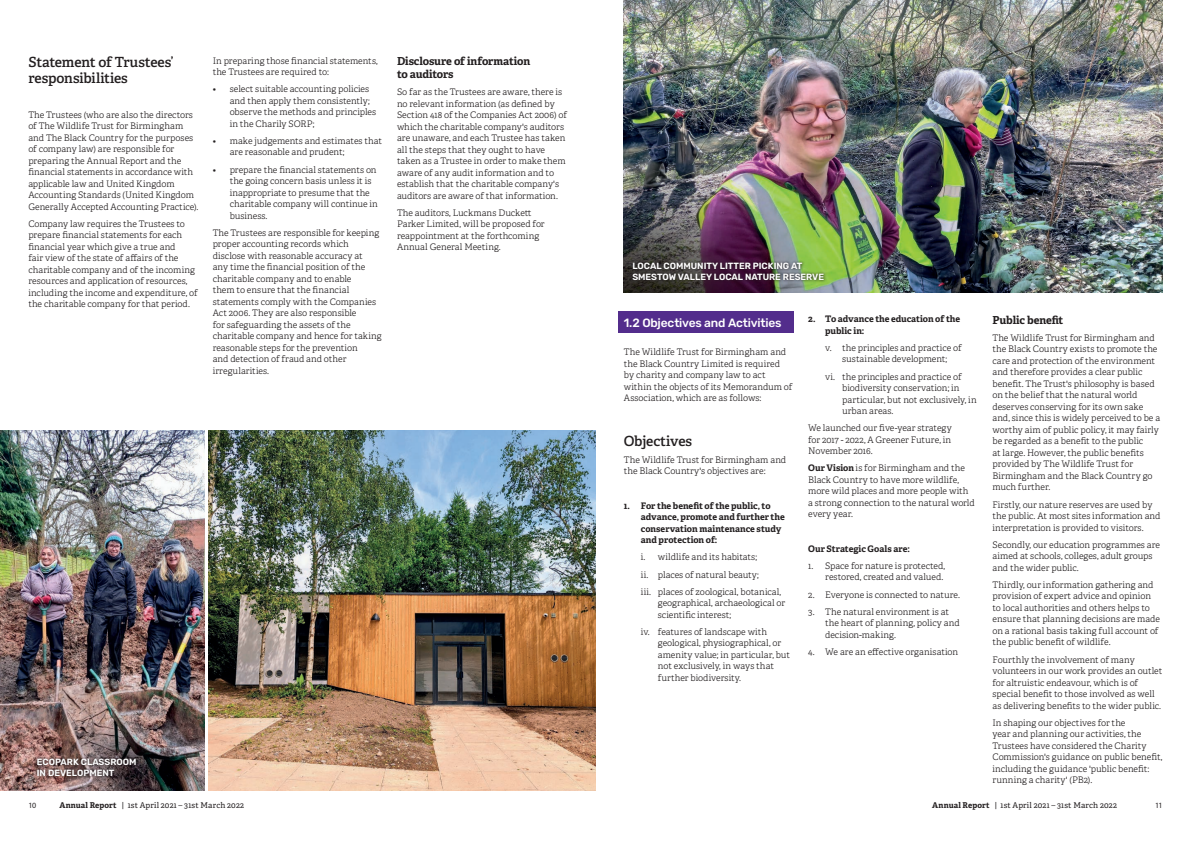
<style>
.page{position:relative;width:1191px;height:842px;background:#fff}
.page>*{position:absolute;margin:0;border:0;box-sizing:border-box;transform-origin:0 0}
.t1{font:600 14px/16px "Adelle";letter-spacing:-.01em;color:#231f20}
.t2{font:500 12px "Rubik";letter-spacing:-.015em;color:#fff}
.t3{font:700 11px/13px "Adelle";letter-spacing:-.01em;color:#231f20}
.t4{font:300 9px/11.5px "Adelle";color:#231f20}
.t5{font:700 9px/11.5px "Adelle";letter-spacing:-.005em;color:#231f20}
.t6{font:300 9px/10.8px "Rubik";color:#fff}
.t7{font:8px "Adelle";letter-spacing:.03em;color:#231f20}
.t8{font:8px "Myriad Pro";color:#231f20}
.s1{font-weight:700}
</style>
<div class="page">
<img style="left:208px;top:431px;width:387px;height:360px">
<img style="left:0;top:431px;width:205px;height:360px">
<img style="left:624px;top:0;width:538px;height:292px">
<svg style="left:35px;top:756px;width:104px;height:23px;background:#584545"></svg>
<div style="left:618px;top:311px;width:176px;height:21px;background:#532d8c"></div>
<svg style="left:630px;top:260px;width:196px;height:23px;background:#46403b"></svg>
<h1 class="t1" style="left:28px;top:54px;width:147px">Statement of Trustees’ responsibilities</h1>
<p class="t4" style="left:28px;top:109px;width:172px">The Trustees (who are also the directors of The Wildlife Trust for Birmingham and The Black Country for the purposes of company law) are responsible for preparing the Annual Report and the financial statements in accordance with applicable law and United Kingdom Accounting Standards (United Kingdom Generally Accepted Accounting Practice).</p>
<p class="t4" style="left:28px;top:218px;width:171px">Company law requires the Trustees to prepare financial statements for each financial year which give a true and<br>fair view of the state of affairs of the charitable company and of the incoming resources and application of resources, including the income and expenditure, of the charitable company for that period.</p>
<p class="t4" style="left:213px;top:55px;width:167px">In preparing those financial statements, the Trustees are required to:</p>
<p class="t4" style="left:230px;top:83px;width:148px;text-indent:-17px">• select suitable accounting policies and then apply them consistently; observe the methods and principles in the Charily SORP;</p>
<p class="t4" style="left:230px;top:135px;width:154px;text-indent:-17px">• make judgements and estimates that are reasonable and prudent;</p>
<p class="t4" style="left:230px;top:164px;width:150px;text-indent:-17px">• prepare the financial statements on the going concern basis unless it is inappropriate to presume that the charitable company will continue in business.</p>
<p class="t4" style="left:213px;top:227px;width:170px">The Trustees are responsible for keeping proper accounting records which disclose with reasonable accuracy at<br>any time the financial position of the charitable company and to enable<br>them to ensure that the financial statements comply with the Companies Act 2006. They are also responsible<br>for safeguarding the assets of the charitable company and hence for taking reasonable steps for the prevention<br>and detection of fraud and other irregularities.</p>
<p class="t3" style="left:397px;top:55px;width:135px">Disclosure of information to auditors</p>
<p class="t4" style="left:397px;top:86px;width:171px">So far as the Trustees are aware, there is no relevant information (as defined by Section 418 of the Companies Act 2006) of which the charitable company's auditors are unaware, and each Trustee has taken all the steps that they ought to have taken as a Trustee in order to make them aware of any audit information and to establish that the charitable company's auditors are aware of that information.</p>
<p class="t4" style="left:397px;top:207px;width:149px">The auditors, Luckmans Duckett<br>Parker Limited, will be proposed for reappointment at the forthcoming<br>Annual General Meeting.</p>
<p class="t6" style="left:37px;top:757px;width:101px">ECOPARK CLASSROOM<br>IN DEVELOPMENT</p>
<p class="t6" style="left:632px;top:261px;width:193px">LOCAL COMMUNITY LITTER PICKING AT<br>SMESTOW VALLEY LOCAL NATURE RESERVE</p>
<h2 class="t2" style="left:624px;top:316px;width:159px">1.2 Objectives and Activities</h2>
<p class="t4" style="left:624px;top:346px;width:170px">The Wildlife Trust for Birmingham and the Black Country Limited is required by charity and company law to act within the objects of its Memorandum of Association, which are as follows:</p>
<h1 class="t1" style="left:624px;top:433px;width:70px">Objectives</h1>
<p class="t4" style="left:624px;top:454px;width:164px">The Wildlife Trust for Birmingham and the Black Country's objectives are:</p>
<p class="t5" style="left:641px;top:500px;width:145px;text-indent:-17px">1. For the benefit of the public, to advance, promote and further the conservation maintenance study and protection of:</p>
<p class="t4" style="left:641px;top:549px;width:142px;line-height:17.2px">i. wildlife and its habitats;<br>ii. places of natural beauty;<br>iii. places of zoological, botanical,</p>
<p class="t4" style="left:658px;top:597px;width:129px">geographical, archaeological or scientific interest;</p>
<p class="t4" style="left:658px;top:626px;width:134px;text-indent:-17px">iv. features of landscape with geological, physiographical, or amenity value; in particular, but not exclusively, in ways that further biodiversity.</p>
<p class="t5" style="left:825px;top:313px;width:137px;text-indent:-17px">2. To advance the education of the public in:</p>
<p class="t4" style="left:825px;top:342px;width:138px;text-align:center">v. the principles and practice of sustainable development;</p>
<p class="t4" style="left:842px;top:371px;width:136px;text-indent:-17px">vi. the principles and practice of biodiversity conservation; in particular, but not exclusively, in urban areas.</p>
<p class="t4" style="left:808px;top:422px;width:145px;text-align:justify">We launched our five-year strategy for 2017 - 2022, A Greener Future, in November 2016.</p>
<p class="t4" style="left:808px;top:463px;width:168px"><span class="s1">Our Vision</span> is for Birmingham and the<br>Black Country to have more wildlife, more wild places and more people with a strong connection to the natural world every year.</p>
<p class="t5" style="left:808px;top:543px;width:103px">Our Strategic Goals are:</p>
<p class="t4" style="left:808px;top:560px;width:138px;text-align:right">1. Space for nature is protected, restored, created and valued.</p>
<p class="t4" style="left:808px;top:589px;width:153px">2. Everyone is connected to nature.</p>
<p class="t4" style="left:825px;top:606px;width:136px;text-indent:-17px">3. The natural environment is at the heart of planning, policy and decision-making.</p>
<p class="t4" style="left:808px;top:646px;width:151px">4. We are an effective organisation</p>
<p class="t3" style="left:992px;top:313px;width:72px">Public benefit</p>
<p class="t4" style="left:992px;top:332px;width:169px">The Wildlife Trust for Birmingham and the Black Country exists to promote the care and protection of the environment and therefore provides a clear public benefit. The Trust's philosophy is based on the belief that the natural world deserves conserving for its own sake and, since this is widely perceived to be a worthy aim of public policy, it may fairly be regarded as a benefit to the public<br>at large. However, the public benefits provided by The Wildlife Trust for Birmingham and the Black Country go much further.</p>
<p class="t4" style="left:992px;top:499px;width:169px">Firstly, our nature reserves are used by the public. At most sites information and interpretation is provided to visitors.</p>
<p class="t4" style="left:992px;top:539px;width:169px">Secondly, our education programmes are aimed at schools, colleges, adult groups and the wider public.</p>
<p class="t4" style="left:992px;top:579px;width:169px">Thirdly, our information gathering and provision of expert advice and opinion to local authorities and others helps to ensure that planning decisions are made on a rational basis taking full account of the public benefit of wildlife.</p>
<p class="t4" style="left:992px;top:654px;width:171px">Fourthly the involvement of many volunteers in our work provides an outlet for altruistic endeavour, which is of special benefit to those involved as well as delivering benefits to the wider public.</p>
<p class="t4" style="left:992px;top:717px;width:171px">In shaping our objectives for the<br>year and planning our activities, the Trustees have considered the Charity Commission's guidance on public benefit, including the guidance 'public benefit: running a charity' (PB2).</p>
<p class="t8" style="left:28px;top:800px;width:9px">10</p>
<p class="t7" style="left:59px;top:799px;width:186px"><span class="s1">Annual Report</span> | 1st April 2021 – 31st March 2022</p>
<p class="t7" style="left:932px;top:799px;width:186px"><span class="s1">Annual Report</span> | 1st April 2021 – 31st March 2022</p>
<p class="t8" style="left:1155px;top:800px;width:9px">11</p>
</div>
